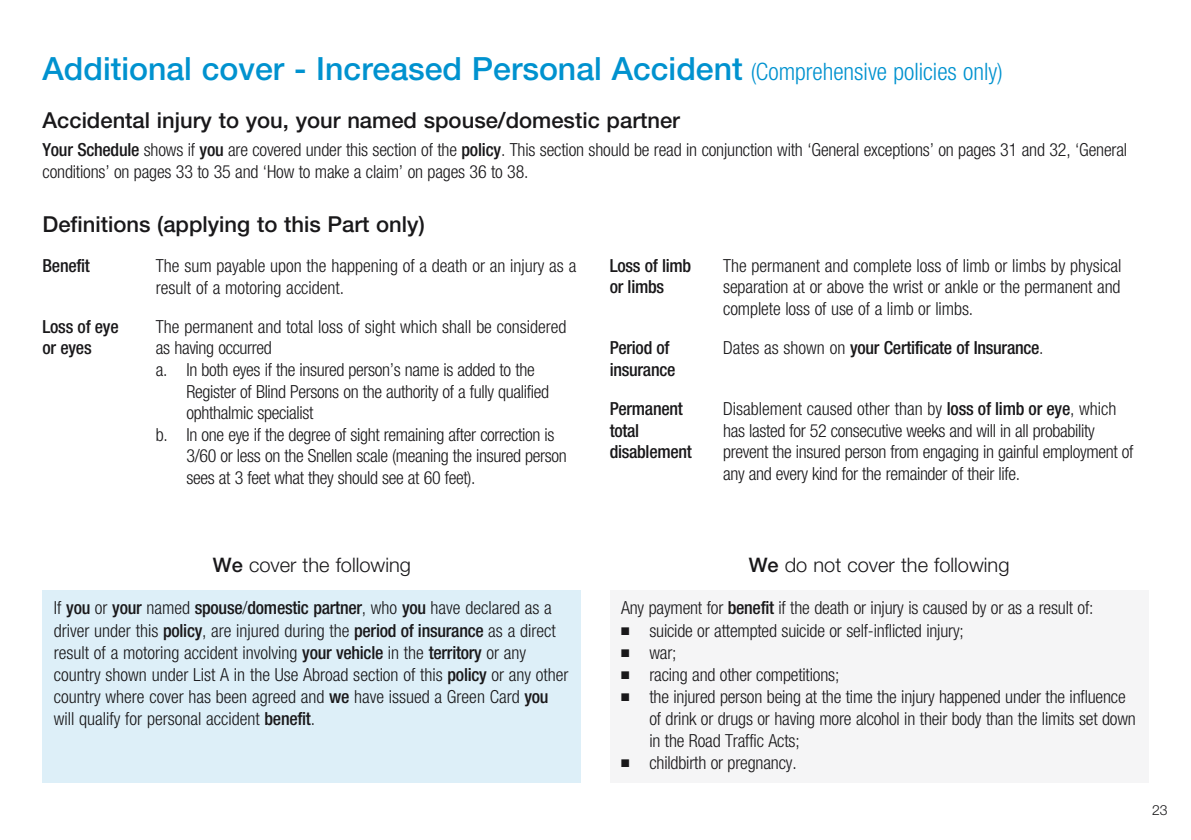
<style>
.page{position:relative;width:1191px;height:840px;background:#fff}
.page>*{position:absolute;margin:0;border:0;box-sizing:border-box;transform-origin:0 0}
.t1{font:700 32px "Saga Helvetica Neue 4565";color:#0092cf}
.t2{font:700 22px "Saga Helvetica Neue 4565";color:#19181a}
.t3{font:20px "Saga Helvetica Neue 4565";color:#19181a}
.t4{font:18px/22px "Saga Helvetica Neue 4767 Cond";letter-spacing:-.01em;color:#19181a}
.t5{font:700 18px/39px "Saga Helvetica Neue 4767 Cond";letter-spacing:-.015em;color:#19181a}
.t6{font:14px "Saga Helvetica Neue 4565";color:#19181a}
.s1{font-family:"Saga Helvetica Neue 4767 Cond";font-weight:400;font-size:24px}
.s2{font-weight:700}
.s3{font-weight:400}
</style>
<div class="page">
<div style="left:43px;top:590px;width:538px;height:192px;background:#ddeff8"></div>
<div style="left:609px;top:590px;width:539px;height:192px;background:#f5f5f6"></div>
<h1 class="t1" style="left:43px;top:49px;width:961px">Additional cover - Increased Personal Accident <span class="s1">(Comprehensive policies only)</span></h1>
<p class="t2" style="left:43px;top:107px;width:639px">Accidental injury to you, your named spouse/domestic partner</p>
<p class="t4" style="left:43px;top:138px;width:1086px"><span class="s2">Your Schedule</span> shows if <span class="s2">you</span> are covered under this section of the <span class="s2">policy</span>. This section should be read in conjunction with ‘General exceptions’ on pages 31 and 32, ‘General conditions’ on pages 33 to 35 and ‘How to make a claim’ on pages 36 to 38.</p>
<p class="t2" style="left:43px;top:211px;width:384px">Definitions (applying to this Part only)</p>
<p class="t5" style="left:43px;top:245px;width:49px">Benefit</p>
<p class="t4" style="left:156px;top:254px;width:422px">The sum payable upon the happening of a death or an injury as a result of a motoring accident.</p>
<p class="t5" style="left:43px;top:306px;width:78px">Loss of eye</p>
<p class="t4" style="left:156px;top:315px;width:412px">The permanent and total loss of sight which shall be considered</p>
<p class="t5" style="left:43px;top:328px;width:51px">or eyes</p>
<p class="t4" style="left:156px;top:336px;width:117px">as having occurred</p>
<p class="t4" style="left:156px;top:358px;width:380px">a. In both eyes if the insured person’s name is added to the</p>
<p class="t4" style="left:187px;top:380px;width:364px">Register of Blind Persons on the authority of a fully qualified</p>
<p class="t4" style="left:187px;top:401px;width:128px">ophthalmic specialist</p>
<p class="t4" style="left:156px;top:423px;width:400px">b. In one eye if the degree of sight remaining after correction is</p>
<p class="t4" style="left:187px;top:444px;width:382px">3/60 or less on the Snellen scale (meaning the insured person</p>
<p class="t4" style="left:187px;top:466px;width:290px">sees at 3 feet what they should see at 60 feet).</p>
<p class="t5" style="left:609px;top:245px;width:83px">Loss of limb</p>
<p class="t4" style="left:723px;top:254px;width:400px">The permanent and complete loss of limb or limbs by physical</p>
<p class="t5" style="left:609px;top:267px;width:56px">or limbs</p>
<p class="t4" style="left:723px;top:276px;width:399px">separation at or above the wrist or ankle or the permanent and complete loss of use of a limb or limbs.</p>
<p class="t5" style="left:609px;top:327px;width:61px">Period of</p>
<p class="t5" style="left:723px;top:327px;width:322px"><span class="s3">Dates as shown on</span> your Certificate of Insurance<span class="s3">.</span></p>
<p class="t5" style="left:609px;top:349px;width:75px">insurance<br>Permanent</p>
<p class="t4" style="left:723px;top:397px;width:395px">Disablement caused other than by <span class="s2">loss of limb or eye</span>, which</p>
<p class="t5" style="left:609px;top:410px;width:31px">total</p>
<p class="t4" style="left:723px;top:419px;width:373px">has lasted for 52 consecutive weeks and will in all probability</p>
<p class="t5" style="left:609px;top:432px;width:84px">disablement</p>
<p class="t4" style="left:723px;top:440px;width:412px">prevent the insured person from engaging in gainful employment of any and every kind for the remainder of their life.</p>
<p class="t3" style="left:213px;top:552px;width:200px"><span class="s2">We</span> cover the following</p>
<p class="t3" style="left:748px;top:552px;width:262px"><span class="s2">We</span> do not cover the following</p>
<p class="t4" style="left:54px;top:596px;width:516px">If <span class="s2">you</span> or <span class="s2">your</span> named <span class="s2">spouse</span>/<span class="s2">domestic partner</span>, who <span class="s2">you</span> have declared as a driver under this <span class="s2">policy</span>, are injured during the <span class="s2">period of insurance</span> as a direct result of a motoring accident involving <span class="s2">your vehicle</span> in the <span class="s2">territory</span> or any country shown under List A in the Use Abroad section of this <span class="s2">policy</span> or any other country where cover has been agreed and <span class="s2">we</span> have issued a Green Card <span class="s2">you </span>will qualify for personal accident <span class="s2">benefit</span>.</p>
<p class="t4" style="left:621px;top:596px;width:474px">Any payment for <span class="s2">benefit</span> if the death or injury is caused by or as a result of:</p>
<p class="t4" style="left:621px;top:618px;width:344px">■ suicide or attempted suicide or self-inflicted injury;</p>
<p class="t4" style="left:621px;top:640px;width:57px">■ war;</p>
<p class="t4" style="left:621px;top:662px;width:220px">■ racing and other competitions;</p>
<p class="t4" style="left:649px;top:684px;width:488px;text-indent:-28px">■ the injured person being at the time the injury happened under the influence of drink or drugs or having more alcohol in their body than the limits set down in the Road Traffic Acts;</p>
<p class="t4" style="left:621px;top:750px;width:177px">■ childbirth or pregnancy.</p>
<p class="t6" style="left:1152px;top:801px;width:17px">23</p>
</div>
